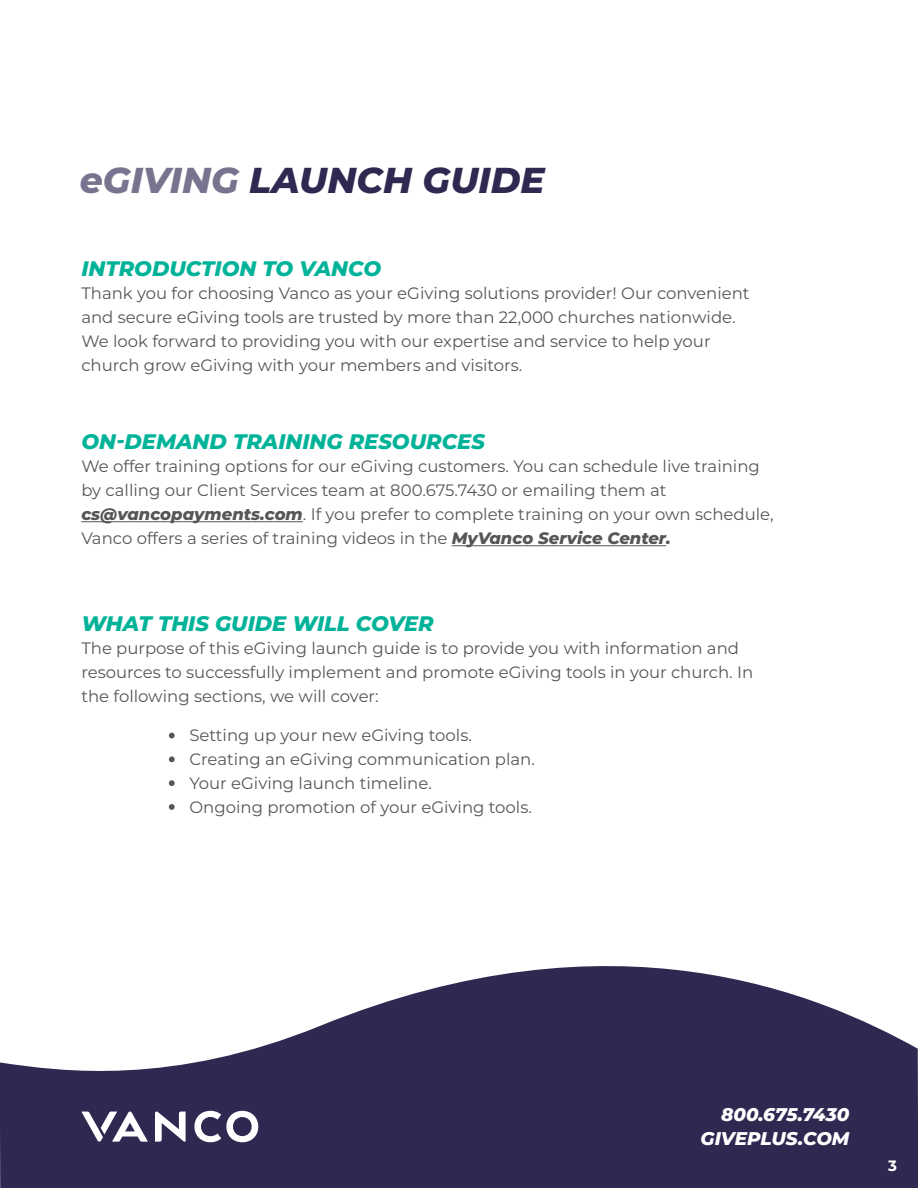
<style>
.page{position:relative;width:918px;height:1188px;background:#fff}
.page>*{position:absolute;margin:0;border:0;box-sizing:border-box;transform-origin:0 0}
.t1{font:italic 800 36px "Montserrat";color:#312852}
.t2{font:italic 800 21px "Montserrat";color:#00b398}
.t3{font:italic 800 18.3px/23.9px "Montserrat";color:#fff;text-align:right}
.t4{font:16.5px/24px "Montserrat";color:#555656}
.t5{font:700 15px "Montserrat";color:#fff}
.s1{color:rgb(49 40 82/.65)}
.s2{font-weight:800;font-style:italic}
</style>
<div class="page">
<svg style="left:0;top:966px;width:918px;height:222px;fill:#312852"></svg>
<svg style="left:155px;top:1111px;width:31px;height:31px"></svg>
<svg style="left:194px;top:1111px;width:64px;height:31px"></svg>
<svg style="left:81px;top:1112px;width:67px;height:30px"></svg>
<hr style="left:81px;top:521px;width:222px;height:1px;background:#555656">
<hr style="left:452px;top:545px;width:214px;height:1px;background:#555656">
<svg style="left:169px;top:733px;width:6px;height:5px"></svg>
<svg style="left:169px;top:756px;width:6px;height:6px"></svg>
<svg style="left:169px;top:780px;width:6px;height:6px"></svg>
<svg style="left:169px;top:804px;width:6px;height:6px"></svg>
<h1 class="t1" style="left:80px;top:154px;width:466px"><span class="s1">eGIVING</span> LAUNCH GUIDE</h1>
<p class="t2" style="left:81px;top:253px;width:301px">INTRODUCTION TO VANCO</p>
<p class="t4" style="left:81px;top:281px;width:670px">Thank you for choosing Vanco as your eGiving solutions provider! Our convenient and secure eGiving tools are trusted by more than 22,000 churches nationwide.<br>We look forward to providing you with our expertise and service to help your church grow eGiving with your members and visitors.</p>
<p class="t2" style="left:81px;top:426px;width:405px">ON-DEMAND TRAINING RESOURCES</p>
<p class="t4" style="left:81px;top:454px;width:694px">We offer training options for our eGiving customers. You can schedule live training by calling our Client Services team at 800.675.7430 or emailing them at <span class="s2">cs@vancopayments.com</span>. If you prefer to complete training on your own schedule, Vanco offers a series of training videos in the <span class="s2">MyVanco Service Center.</span></p>
<p class="t2" style="left:81px;top:608px;width:354px">WHAT THIS GUIDE WILL COVER</p>
<p class="t4" style="left:81px;top:636px;width:673px">The purpose of this eGiving launch guide is to provide you with information and resources to successfully implement and promote eGiving tools in your church. In the following sections, we will cover:</p>
<p class="t4" style="left:189px;top:723px;width:347px">Setting up your new eGiving tools.<br>Creating an eGiving communication plan.<br>Your eGiving launch timeline.<br>Ongoing promotion of your eGiving tools.</p>
<p class="t3" style="left:701px;top:1102px;width:150px">800.675.7430<br>GIVEPLUS.COM</p>
<p class="t5" style="left:888px;top:1155px;width:10px">3</p>
</div>
